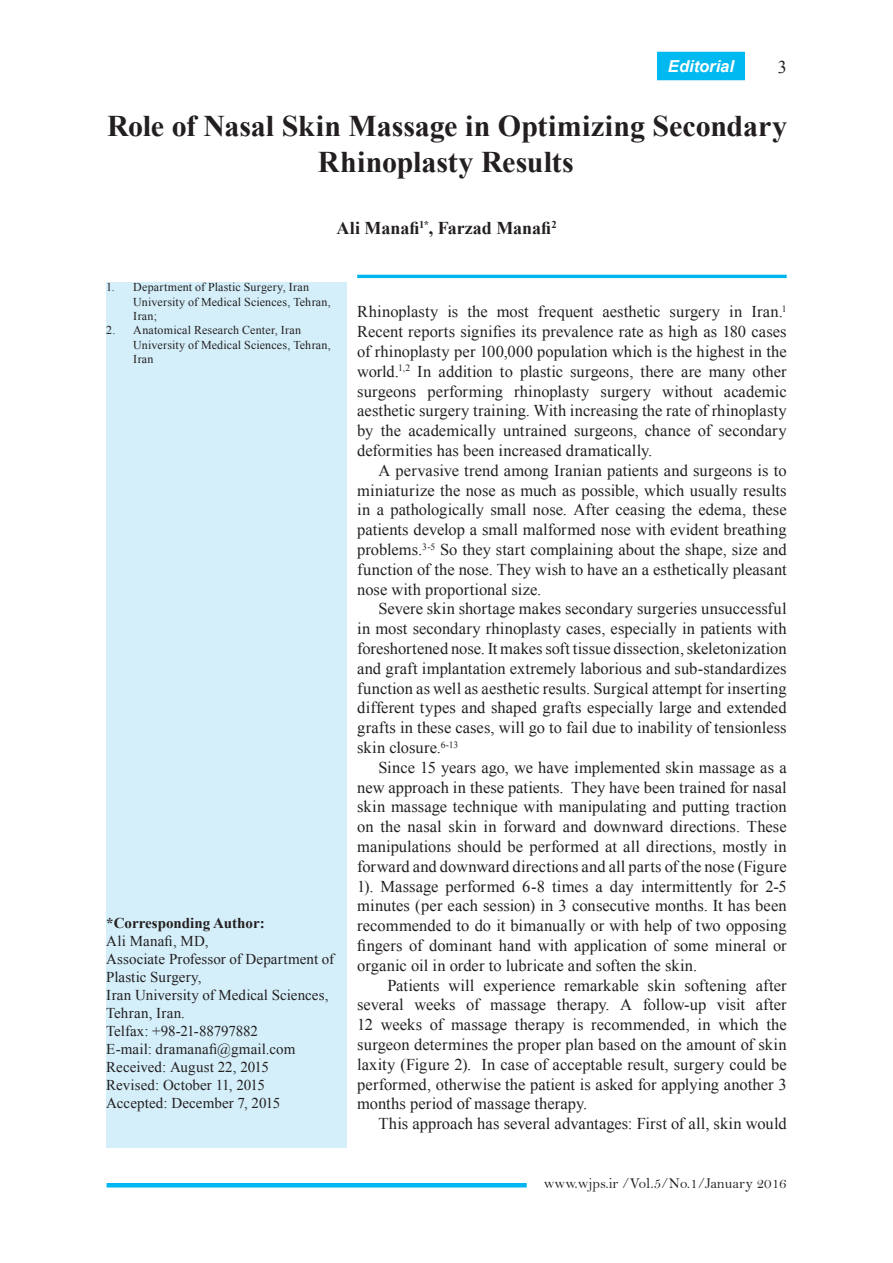
<style>
.page{position:relative;width:893px;height:1263px;background:#fff}
.page>*{position:absolute;margin:0;border:0;box-sizing:border-box;transform-origin:0 0}
.t1{font:700 30px/36px "Times New Roman";color:#231f20;text-align:center}
.t2{font:700 18px "Times New Roman";color:#231f20}
.t3{font:18px "Times New Roman";color:#231f20}
.t4{font:16.5px/19.8px "Times New Roman";letter-spacing:.005em;color:#231f20;text-align:justify}
.t5{font:italic 700 16.5px "Arial";color:#fff}
.t6{font:15px/18px "Times New Roman";letter-spacing:.005em;color:#231f20}
.t7{font:15px "Bell";color:#231f20}
.t8{font:700 15px "Times New Roman";color:#231f20}
.t9{font:12px/14.4px "Times New Roman";letter-spacing:.015em;color:#231f20}
</style>
<div class="page">
<hr style="left:107px;top:1183px;width:420px;height:4px;background:#00b6f0">
<hr style="left:357px;top:275px;width:430px;height:3px;background:#00b6f0">
<div style="left:657px;top:52px;width:88px;height:28px;background:#00b9f1"></div>
<div style="left:106px;top:283px;width:241px;height:865px;background:#d4effa"></div>
<p class="t5" style="left:668px;top:56px;width:68px">Editorial</p>
<p class="t3" style="left:778px;top:55px;width:10px">3</p>
<h1 class="t1" style="left:107px;top:107px;width:681px">Role of Nasal Skin Massage in Optimizing Secondary<br>Rhinoplasty Results</h1>
<p class="t2" style="left:336px;top:215px;width:222px">Ali Manafi<sup>1*</sup>, Farzad Manafi<sup>2</sup></p>
<p class="t9" style="left:133px;top:280px;width:199px;text-indent:-27px">1. Department of Plastic Surgery, Iran<br>University of Medical Sciences, Tehran,<br>Iran;</p>
<p class="t9" style="left:133px;top:323px;width:199px;text-indent:-27px">2. Anatomical Research Center, Iran<br>University of Medical Sciences, Tehran,<br>Iran</p>
<p class="t8" style="left:106px;top:913px;width:160px">*Corresponding Author:</p>
<p class="t6" style="left:106px;top:932px;width:229px">Ali Manafi, MD,<br>Associate Professor of Department of<br>Plastic Surgery,<br>Iran University of Medical Sciences,<br>Tehran, Iran.<br>Telfax: +98-21-88797882<br>E-mail: dramanafi@gmail.com<br>Received: August 22, 2015<br>Revised: October 11, 2015<br>Accepted: December 7, 2015</p>
<p class="t4" style="left:357px;top:302px;width:431px">Rhinoplasty is the most frequent aesthetic surgery in Iran.<sup>1<br></sup>Recent reports signifies its prevalence rate as high as 180 cases of rhinoplasty per 100,000 population which is the highest in the world.<sup>1,2</sup> In addition to plastic surgeons, there are many other surgeons performing rhinoplasty surgery without academic aesthetic surgery training. With increasing the rate of rhinoplasty by the academically untrained surgeons, chance of secondary deformities has been increased dramatically.</p>
<p class="t4" style="left:357px;top:460px;width:431px;text-indent:21px">A pervasive trend among Iranian patients and surgeons is to miniaturize the nose as much as possible, which usually results in a pathologically small nose. After ceasing the edema, these patients develop a small malformed nose with evident breathing problems.<sup>3-5</sup> So they start complaining about the shape, size and function of the nose. They wish to have an a esthetically pleasant nose with proportional size.</p>
<p class="t4" style="left:357px;top:599px;width:431px;text-indent:21px">Severe skin shortage makes secondary surgeries unsuccessful in most secondary rhinoplasty cases, especially in patients with foreshortened nose. It makes soft tissue dissection, skeletonization and graft implantation extremely laborious and sub-standardizes function as well as aesthetic results. Surgical attempt for inserting different types and shaped grafts especially large and extended grafts in these cases, will go to fail due to inability of tensionless skin closure.<sup>6-13</sup></p>
<p class="t4" style="left:357px;top:757px;width:431px;text-indent:21px">Since 15 years ago, we have implemented skin massage as a new approach in these patients. They have been trained for nasal skin massage technique with manipulating and putting traction on the nasal skin in forward and downward directions. These manipulations should be performed at all directions, mostly in forward and downward directions and all parts of the nose (Figure 1). Massage performed 6-8 times a day intermittently for 2-5 minutes (per each session) in 3 consecutive months. It has been recommended to do it bimanually or with help of two opposing fingers of dominant hand with application of some mineral or organic oil in order to lubricate and soften the skin.</p>
<p class="t4" style="left:357px;top:975px;width:431px;text-indent:30px">Patients will experience remarkable skin softening after several weeks of massage therapy. A follow-up visit after 12 weeks of massage therapy is recommended, in which the surgeon determines the proper plan based on the amount of skin laxity (Figure 2). In case of acceptable result, surgery could be performed, otherwise the patient is asked for applying another 3 months period of massage therapy.</p>
<p class="t4" style="left:378px;top:1113px;width:410px">This approach has several advantages: First of all, skin would</p>
<p class="t7" style="left:544px;top:1174px;width:244px">www.wjps.ir /Vol.5/No.1/January 2016</p>
</div>
